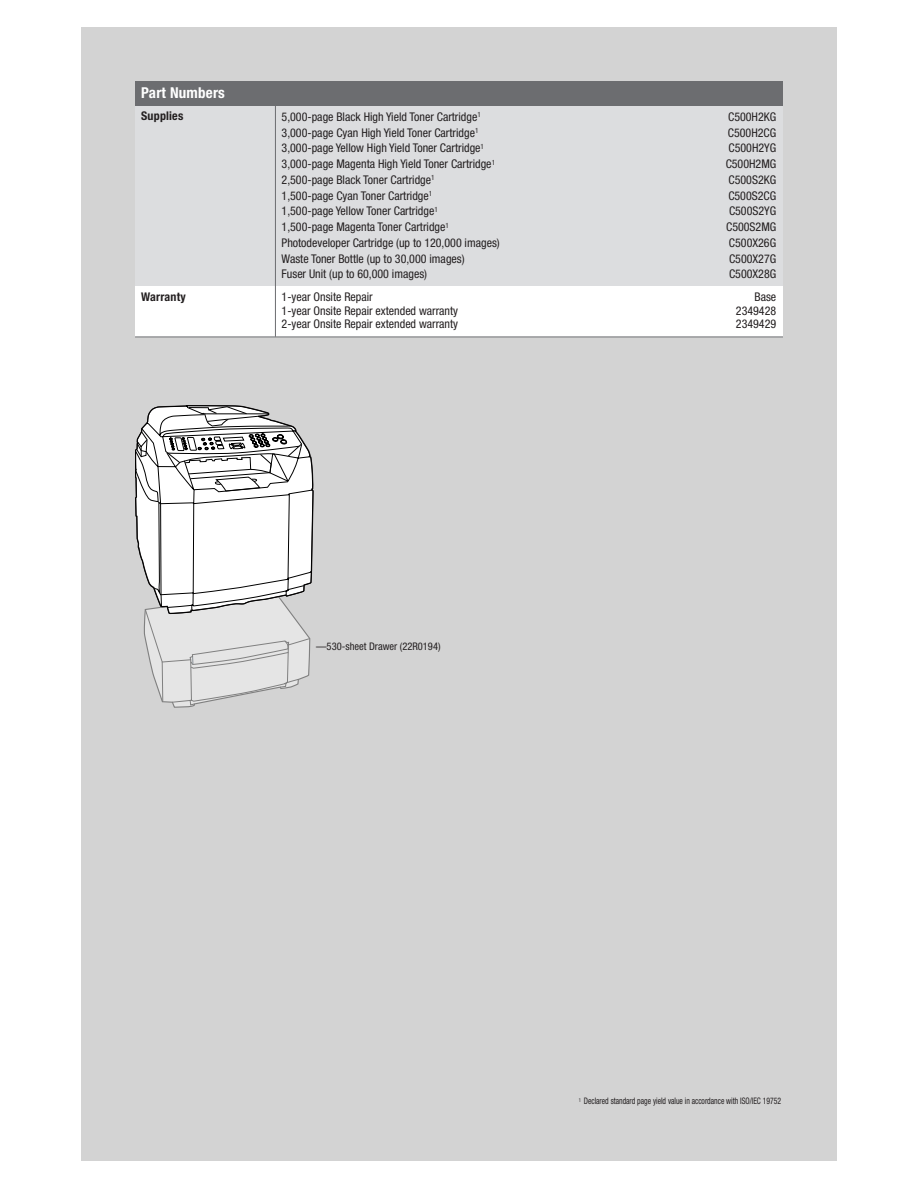
<style>
.page{position:relative;width:918px;height:1188px;background:#fff}
.page>*{position:absolute;margin:0;border:0;box-sizing:border-box;transform-origin:0 0}
.t1{font:700 condensed 15px "Helvetica Neue";letter-spacing:.015em;color:#fff}
.t2{font:condensed 12px "Helvetica Neue";color:#231f20}
.t3{font:700 condensed 12px "Helvetica Neue";letter-spacing:.015em;color:#231f20}
.t4{font:condensed 10.5px "Helvetica Neue";color:#231f20}
.t5{font:condensed 9px "Helvetica Neue";color:#231f20;scale:.85 1}
</style>
<div class="page">
<div style="left:81px;top:27px;width:756px;height:1134px;background:#d3d3d3"></div>
<div style="left:135px;top:81px;width:648px;height:25px;background:#6c6d70"></div>
<div style="left:135px;top:106px;width:140px;height:180px;background:#dcdddf"></div>
<div style="left:275px;top:106px;width:508px;height:180px;background:#dcdddf"></div>
<div style="left:275px;top:286px;width:508px;height:51px;background:#fff"></div>
<hr style="left:275px;top:105px;width:1px;height:232px;background:#6c6d70">
<hr style="left:135px;top:337px;width:648px;height:1px;background:#6c6d70">
<div style="left:137px;top:286px;width:173px;height:52px;background:#fff"></div>
<svg style="left:135px;top:405px;width:179px;height:303px"></svg>
<p class="t1" style="left:141px;top:88px;width:85px">Part Numbers</p>
<p class="t3" style="left:141px;top:112px;width:44px">Supplies</p>
<p class="t2" style="left:282px;top:112px;width:201px">5,000-page Black High Yield Toner Cartridge<sup>1</sup></p>
<p class="t2" style="left:728px;top:112px;width:50px">C500H2KG</p>
<p class="t2" style="left:282px;top:128px;width:198px">3,000-page Cyan High Yield Toner Cartridge<sup>1</sup></p>
<p class="t2" style="left:728px;top:128px;width:50px">C500H2CG</p>
<p class="t2" style="left:282px;top:144px;width:204px">3,000-page Yellow High Yield Toner Cartridge<sup>1</sup></p>
<p class="t2" style="left:729px;top:144px;width:49px">C500H2YG</p>
<p class="t2" style="left:282px;top:159px;width:215px">3,000-page Magenta High Yield Toner Cartridge<sup>1</sup></p>
<p class="t2" style="left:726px;top:159px;width:52px">C500H2MG</p>
<p class="t2" style="left:282px;top:175px;width:155px">2,500-page Black Toner Cartridge<sup>1</sup></p>
<p class="t2" style="left:729px;top:175px;width:49px">C500S2KG</p>
<p class="t2" style="left:282px;top:191px;width:152px">1,500-page Cyan Toner Cartridge<sup>1</sup></p>
<p class="t2" style="left:728px;top:191px;width:49px">C500S2CG</p>
<p class="t2" style="left:282px;top:207px;width:158px">1,500-page Yellow Toner Cartridge<sup>1</sup></p>
<p class="t2" style="left:729px;top:207px;width:49px">C500S2YG</p>
<p class="t2" style="left:282px;top:222px;width:169px">1,500-page Magenta Toner Cartridge<sup>1</sup></p>
<p class="t2" style="left:726px;top:222px;width:52px">C500S2MG</p>
<p class="t2" style="left:282px;top:238px;width:220px">Photodeveloper Cartridge (up to 120,000 images)</p>
<p class="t2" style="left:729px;top:238px;width:49px">C500X26G</p>
<p class="t2" style="left:282px;top:254px;width:185px">Waste Toner Bottle (up to 30,000 images)</p>
<p class="t2" style="left:729px;top:254px;width:49px">C500X27G</p>
<p class="t2" style="left:282px;top:270px;width:147px">Fuser Unit (up to 60,000 images)</p>
<p class="t2" style="left:729px;top:270px;width:49px">C500X28G</p>
<p class="t3" style="left:141px;top:292px;width:46px">Warranty</p>
<p class="t2" style="left:282px;top:293px;width:93px">1-year Onsite Repair</p>
<p class="t2" style="left:754px;top:293px;width:23px">Base</p>
<p class="t2" style="left:282px;top:306px;width:178px">1-year Onsite Repair extended warranty</p>
<p class="t2" style="left:736px;top:306px;width:42px">2349428</p>
<p class="t2" style="left:282px;top:320px;width:178px">2-year Onsite Repair extended warranty</p>
<p class="t2" style="left:736px;top:320px;width:42px">2349429</p>
<p class="t4" style="left:316px;top:643px;width:126px">—530-sheet Drawer (22R0194)</p>
<p class="t5" style="left:579px;top:1098px;width:240px"><sup>1</sup> Declared standard page yield value in accordance with ISO/IEC 19752</p>
</div>
